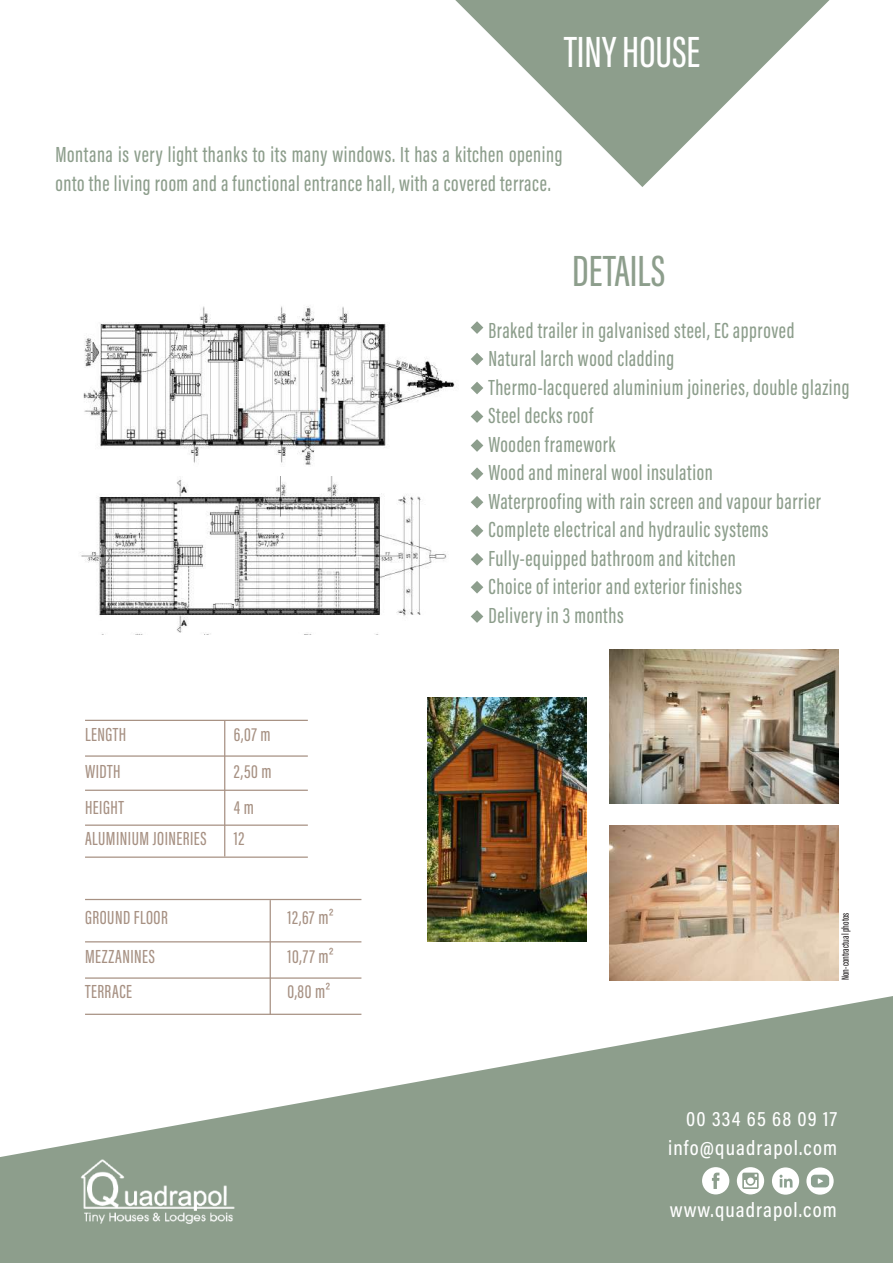
<style>
.page{position:relative;width:893px;height:1263px;background:#fff}
.page>*{position:absolute;margin:0;border:0;box-sizing:border-box;transform-origin:0 0}
.t1{font:500 45px "Acumin Pro Extra Cond";color:#fff}
.t2{font:500 45px "Acumin Pro Extra Cond";color:#8d9e8c}
.t3{font:500 22.5px/28.5px "Acumin Pro Extra Cond";letter-spacing:.025em;color:#8d9e8c}
.t4{font:500 21px/28.5px "Acumin Pro Cond";letter-spacing:.055em;color:#fff;text-align:right}
.t5{font:500 19.5px/36.3px "Acumin Pro Extra Cond";letter-spacing:.025em;color:#a79183}
.t6{font:500 10.5px "Acumin Pro Extra Cond";color:#231f20}
</style>
<div class="page">
<svg style="left:455px;top:0;width:374px;height:187px"></svg>
<svg style="left:0;top:996px;width:893px;height:267px;fill:#8d9e8c"></svg>
<div style="left:702px;top:1167px;width:27px;height:27px;background:#fff;border-radius:50%"></div>
<svg style="left:712px;top:1172px;width:7px;height:17px"></svg>
<div style="left:737px;top:1167px;width:27px;height:27px;background:#fff;border-radius:50%"></div>
<svg style="left:742px;top:1172px;width:17px;height:17px"></svg>
<div style="left:772px;top:1167px;width:27px;height:28px;background:#fff;border-radius:50%"></div>
<svg style="left:779px;top:1175px;width:13px;height:12px"></svg>
<svg style="left:806px;top:1167px;width:28px;height:28px"></svg>
<svg style="left:811px;top:1175px;width:18px;height:12px"></svg>
<img style="left:53px;top:1142px;width:203px;height:85px">
<svg style="left:471px;top:321px;width:12px;height:13px"></svg>
<svg style="left:471px;top:382px;width:12px;height:12px"></svg>
<svg style="left:471px;top:410px;width:12px;height:13px"></svg>
<svg style="left:471px;top:467px;width:12px;height:13px"></svg>
<svg style="left:471px;top:496px;width:12px;height:13px"></svg>
<svg style="left:471px;top:524px;width:12px;height:13px"></svg>
<svg style="left:471px;top:553px;width:12px;height:13px"></svg>
<svg style="left:471px;top:610px;width:12px;height:13px"></svg>
<svg style="left:471px;top:353px;width:12px;height:12px"></svg>
<hr style="left:224px;top:721px;width:1px;height:135px;background:#a79183">
<hr style="left:85px;top:720px;width:223px;height:1px;background:#a79183">
<hr style="left:85px;top:856px;width:223px;height:2px;background:#a79183">
<hr style="left:85px;top:755px;width:223px;height:2px;background:#a79183">
<hr style="left:85px;top:790px;width:223px;height:1px;background:#a79183">
<hr style="left:85px;top:824px;width:223px;height:2px;background:#a79183">
<hr style="left:85px;top:899px;width:276px;height:1px;background:#a79183">
<hr style="left:85px;top:941px;width:276px;height:1px;background:#a79183">
<hr style="left:270px;top:900px;width:1px;height:115px;background:#a79183">
<img style="left:610px;top:649px;width:229px;height:155px">
<img style="left:610px;top:826px;width:229px;height:154px">
<img style="left:427px;top:697px;width:159px;height:244px">
<hr style="left:85px;top:977px;width:276px;height:2px;background:#a79183">
<svg style="left:471px;top:439px;width:12px;height:13px"></svg>
<hr style="left:85px;top:1014px;width:276px;height:1px;background:#a79183">
<svg style="left:471px;top:581px;width:12px;height:12px"></svg>
<img style="left:83px;top:306px;width:372px;height:159px">
<img style="left:80px;top:476px;width:367px;height:159px">
<h1 class="t1" style="left:564px;top:25px;width:137px">TINY HOUSE</h1>
<p class="t3" style="left:56px;top:140px;width:508px">Montana is very light thanks to its many windows. It has a kitchen opening onto the living room and a functional entrance hall, with a covered terrace.</p>
<p class="t5" style="left:85px;top:716px;width:43px">LENGTH</p>
<p class="t5" style="left:85px;top:753px;width:37px">WIDTH</p>
<p class="t5" style="left:85px;top:791px;width:123px;line-height:31.8px">HEIGHT<br>ALUMINIUM JOINERIES</p>
<p class="t5" style="left:234px;top:716px;width:39px;text-align:justify">6,07 m 2,50 m 4 m</p>
<p class="t5" style="left:234px;top:821px;width:12px">12</p>
<p class="t5" style="left:85px;top:899px;width:84px">GROUND FLOOR</p>
<p class="t5" style="left:287px;top:899px;width:47px">12,67 m²</p>
<p class="t5" style="left:85px;top:938px;width:72px">MEZZANINES</p>
<p class="t5" style="left:287px;top:938px;width:48px">10,77 m²</p>
<p class="t5" style="left:85px;top:973px;width:48px">TERRACE</p>
<p class="t5" style="left:287px;top:973px;width:44px">0,80 m²</p>
<h1 class="t2" style="left:572px;top:244px;width:95px">DETAILS</h1>
<p class="t3" style="left:488px;top:316px;width:363px">Braked trailer in galvanised steel, EC approved<br>Natural larch wood cladding<br>Thermo-lacquered aluminium joineries, double glazing Steel decks roof<br>Wooden framework<br>Wood and mineral wool insulation<br>Waterproofing with rain screen and vapour barrier Complete electrical and hydraulic systems Fully-equipped bathroom and kitchen<br>Choice of interior and exterior finishes<br>Delivery in 3 months</p>
<p class="t6" style="left:839px;top:980px;width:69px;rotate:-90deg">Non-contractual photos</p>
<p class="t4" style="left:668px;top:1104px;width:171px">00 334 65 68 09 17 info@quadrapol.com</p>
<p class="t4" style="left:670px;top:1195px;width:169px">www.quadrapol.com</p>
</div>
